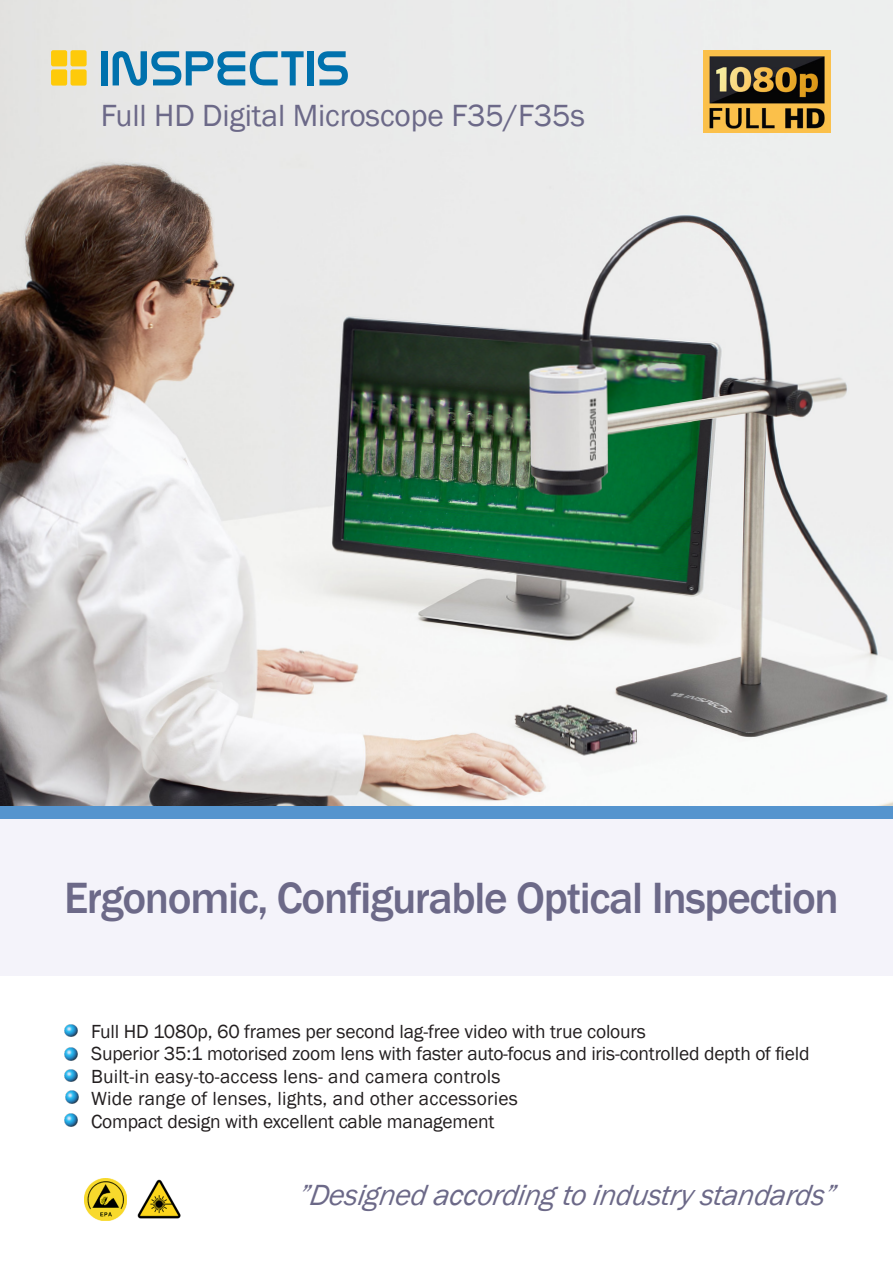
<style>
.page{position:relative;width:893px;height:1263px;background:#fff}
.page>*{position:absolute;margin:0;border:0;box-sizing:border-box;transform-origin:0 0}
.t1{font:500 45px "Franklin Gothic";letter-spacing:-.03em;color:#6c6988}
.t2{font:31.5px "Franklin Gothic";letter-spacing:-.005em;color:#6c6988}
.t3{font:italic 30px "Franklin Gothic";color:#6c6988}
.t4{font:19.5px "Franklin Gothic";letter-spacing:-.01em;color:#231f20}
.t5{font:19.5px "Franklin Gothic";letter-spacing:.01em;color:#231f20}
</style>
<div class="page">
<div style="left:0;top:710px;width:893px;height:266px;background:#f4f3fa"></div>
<img style="left:0;top:0;width:893px;height:806px">
<div style="left:0;top:806px;width:893px;height:13px;background:#5594ce"></div>
<img style="left:84px;top:1178px;width:43px;height:43px">
<img style="left:137px;top:1179px;width:44px;height:40px">
<div style="left:102px;top:51px;width:6px;height:34px;background:#0071ad"></div>
<svg style="left:113px;top:51px;width:191px;height:35px;background:#81b3cd"></svg>
<div style="left:307px;top:51px;width:6px;height:34px;background:#0071ad"></div>
<svg style="left:318px;top:51px;width:30px;height:34px"></svg>
<div style="left:51px;top:50px;width:16px;height:16px;background:#feca0a;border-radius:2px"></div>
<div style="left:71px;top:50px;width:16px;height:16px;background:#feca0a;border-radius:2px"></div>
<div style="left:51px;top:69px;width:16px;height:17px;background:#feca0a;border-radius:2px"></div>
<div style="left:71px;top:69px;width:16px;height:17px;background:#feca0a;border-radius:2px"></div>
<img style="left:703px;top:50px;width:128px;height:83px">
<svg style="left:65px;top:1069px;width:13px;height:13px"></svg>
<svg style="left:65px;top:1114px;width:13px;height:13px"></svg>
<svg style="left:65px;top:1091px;width:13px;height:12px"></svg>
<svg style="left:65px;top:1047px;width:13px;height:13px"></svg>
<svg style="left:65px;top:1024px;width:13px;height:13px"></svg>
<p class="t2" style="left:101px;top:96px;width:486px">Full HD Digital Microscope F35/F35s</p>
<p class="t1" style="left:64px;top:870px;width:776px">Ergonomic, Configurable Optical Inspection</p>
<p class="t4" style="left:91px;top:1019px;width:556px">Full HD 1080p, 60 frames per second lag-free video with true colours</p>
<p class="t4" style="left:91px;top:1042px;width:720px">Superior 35:1 motorised zoom lens with faster auto-focus and iris-controlled depth of field</p>
<p class="t5" style="left:91px;top:1064px;width:411px">Built-in easy-to-access lens- and camera controls</p>
<p class="t5" style="left:91px;top:1087px;width:428px">Wide range of lenses, lights, and other accessories</p>
<p class="t4" style="left:91px;top:1109px;width:405px">Compact design with excellent cable management</p>
<p class="t3" style="left:298px;top:1176px;width:545px">”Designed according to industry standards”</p>
</div>
